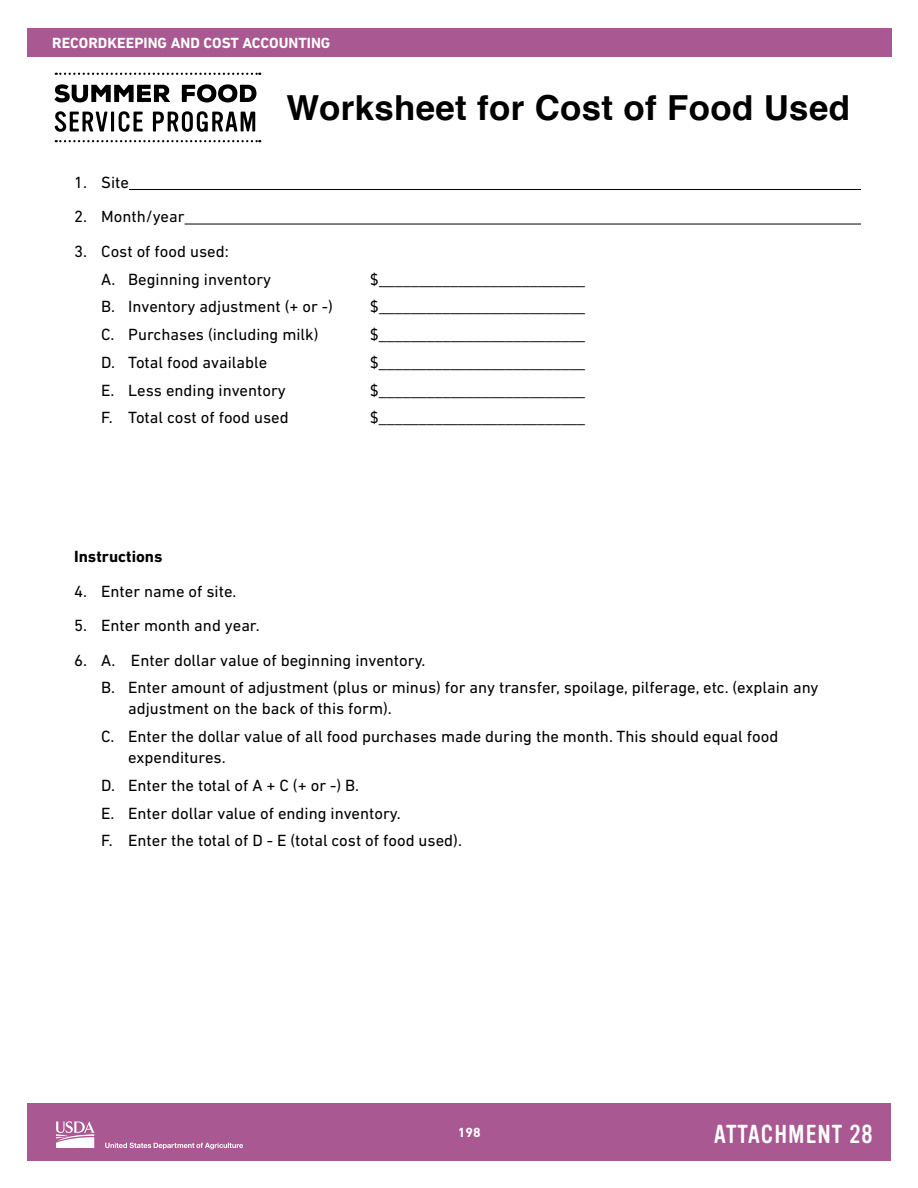
<style>
.page{position:relative;width:918px;height:1188px;background:#fff}
.page>*{position:absolute;margin:0;border:0;box-sizing:border-box;transform-origin:0 0}
.t1{font:700 34.5px "Helvetica";letter-spacing:.01em;color:#000}
.t2{font:25.5px "Vinyl OT";letter-spacing:.04em;color:#fff}
.t3{font:16.5px/21px "DIN Next LT Pro";color:#000}
.t4{font:700 16.5px "DIN Next LT Pro";color:#000}
.t5{font:700 15px "DIN Next LT Pro";color:#fff}
.t6{font:700 13.5px "DIN Next LT Pro";color:#fff}
</style>
<div class="page">
<hr style="left:129px;top:189px;width:732px;height:1px;background:#000">
<hr style="left:185px;top:224px;width:676px;height:1px;background:#000">
<svg style="left:56px;top:73px;width:204px;height:2px"></svg>
<div style="left:27px;top:29px;width:864px;height:28px;background:#a95891"></div>
<svg style="left:56px;top:140px;width:204px;height:2px"></svg>
<svg style="left:55px;top:84px;width:201px;height:18px"></svg>
<div style="left:27px;top:1104px;width:864px;height:57px;background:#a95891"></div>
<svg style="left:56px;top:1121px;width:39px;height:27px"></svg>
<svg style="left:105px;top:1143px;width:138px;height:6px"></svg>
<svg style="left:55px;top:111px;width:200px;height:21px"></svg>
<p class="t5" style="left:52px;top:34px;width:280px">RECORDKEEPING AND COST ACCOUNTING</p>
<p class="t1" style="left:286px;top:80px;width:565px">Worksheet for Cost of Food Used</p>
<p class="t3" style="left:74px;top:172px;width:56px">1. Site</p>
<p class="t3" style="left:74px;top:206px;width:112px">2. Month/year</p>
<p class="t3" style="left:74px;top:241px;width:156px">3. Cost of food used:</p>
<p class="t3" style="left:101px;top:268px;width:171px">A. Beginning inventory</p>
<p class="t3" style="left:370px;top:268px;width:217px">$__________________________</p>
<p class="t3" style="left:101px;top:296px;width:233px">B. Inventory adjustment (+ or -)</p>
<p class="t3" style="left:370px;top:296px;width:217px">$__________________________</p>
<p class="t3" style="left:101px;top:324px;width:219px">C. Purchases (including milk)</p>
<p class="t3" style="left:370px;top:324px;width:217px">$__________________________</p>
<p class="t3" style="left:101px;top:352px;width:168px">D. Total food available</p>
<p class="t3" style="left:370px;top:352px;width:217px">$__________________________</p>
<p class="t3" style="left:101px;top:379px;width:186px">E. Less ending inventory</p>
<p class="t3" style="left:370px;top:379px;width:217px">$__________________________</p>
<p class="t3" style="left:101px;top:407px;width:189px">F. Total cost of food used</p>
<p class="t3" style="left:370px;top:407px;width:217px">$__________________________</p>
<p class="t4" style="left:74px;top:547px;width:90px">Instructions</p>
<p class="t3" style="left:74px;top:580px;width:164px">4. Enter name of site.</p>
<p class="t3" style="left:74px;top:615px;width:187px">5. Enter month and year.</p>
<p class="t3" style="left:74px;top:649px;width:14px">6.</p>
<p class="t3" style="left:101px;top:649px;width:326px">A. Enter dollar value of beginning inventory.</p>
<p class="t3" style="left:128px;top:677px;width:692px;text-indent:-27px">B. Enter amount of adjustment (plus or minus) for any transfer, spoilage, pilferage, etc. (explain any adjustment on the back of this form).</p>
<p class="t3" style="left:128px;top:726px;width:652px;text-indent:-27px">C. Enter the dollar value of all food purchases made during the month. This should equal food expenditures.</p>
<p class="t3" style="left:101px;top:775px;width:260px">D. Enter the total of A + C (+ or -) B.</p>
<p class="t3" style="left:101px;top:802px;width:301px">E. Enter dollar value of ending inventory.</p>
<p class="t3" style="left:101px;top:830px;width:362px">F. Enter the total of D - E (total cost of food used).</p>
<p class="t6" style="left:458px;top:1124px;width:24px">198</p>
<p class="t2" style="left:714px;top:1120px;width:160px">ATTACHMENT 28</p>
</div>
